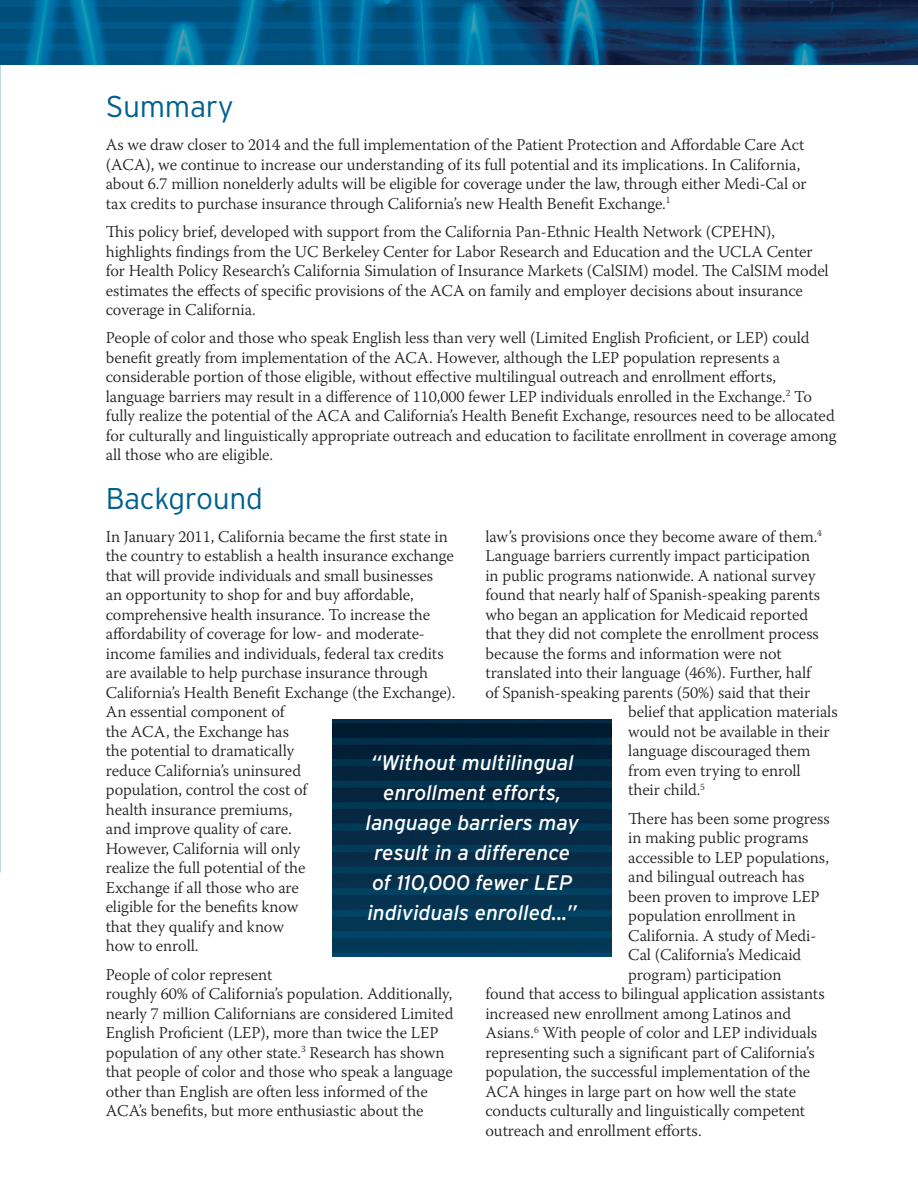
<style>
.page{position:relative;width:918px;height:1188px;background:#fff}
.page>*{position:absolute;margin:0;border:0;box-sizing:border-box;transform-origin:0 0}
.body{font:300 30px "Interstate";letter-spacing:-.01em;color:#00618e}
.body-2{font:italic 21px/30px "Interstate";letter-spacing:-.005em;color:#fff;text-align:center}
.body-3{font:300 16.5px/19.5px "Warnock Pro";letter-spacing:-.005em;color:#231f20}
</style>
<div class="page">
<img style="left:0;top:0;width:918px;height:65px">
<img style="left:333px;top:719px;width:278px;height:237px">
<p class="body" style="left:106px;top:90px;width:129px">Summary</p>
<p class="body-3" style="left:106px;top:135px;width:702px">As we draw closer to 2014 and the full implementation of the Patient Protection and Affordable Care Act (ACA), we continue to increase our understanding of its full potential and its implications. In California, about 6.7 million nonelderly adults will be eligible for coverage under the law, through either Medi-Cal or tax credits to purchase insurance through California’s new Health Benefit Exchange.<sup>1</sup></p>
<p class="body-3" style="left:106px;top:222px;width:724px">This policy brief, developed with support from the California Pan-Ethnic Health Network (CPEHN), highlights findings from the UC Berkeley Center for Labor Research and Education and the UCLA Center for Health Policy Research’s California Simulation of Insurance Markets (CalSIM) model. The CalSIM model estimates the effects of specific provisions of the ACA on family and employer decisions about insurance coverage in California.</p>
<p class="body-3" style="left:106px;top:328px;width:732px">People of color and those who speak English less than very well (Limited English Proficient, or LEP) could benefit greatly from implementation of the ACA. However, although the LEP population represents a considerable portion of those eligible, without effective multilingual outreach and enrollment efforts, language barriers may result in a difference of 110,000 fewer LEP individuals enrolled in the Exchange.<sup>2</sup> To fully realize the potential of the ACA and California’s Health Benefit Exchange, resources need to be allocated for culturally and linguistically appropriate outreach and education to facilitate enrollment in coverage among all those who are eligible.</p>
<p class="body" style="left:106px;top:481px;width:159px">Background</p>
<p class="body-3" style="left:106px;top:526px;width:351px">In January 2011, California became the first state in the country to establish a health insurance exchange that will provide individuals and small businesses<br>an opportunity to shop for and buy affordable, comprehensive health insurance. To increase the affordability of coverage for low- and moderate&shy;income families and individuals, federal tax credits are available to help purchase insurance through California’s Health Benefit Exchange (the Exchange).<br>An essential component of<br>the ACA, the Exchange has<br>the potential to dramatically<br>reduce California’s uninsured<br>population, control the cost of<br>health insurance premiums,<br>and improve quality of care.<br>However, California will only<br>realize the full potential of the<br>Exchange if all those who are<br>eligible for the benefits know<br>that they qualify and know<br>how to enroll.</p>
<p class="body-3" style="left:106px;top:964px;width:349px">People of color represent<br>roughly 60% of California’s population. Additionally, nearly 7 million Californians are considered Limited English Proficient (LEP), more than twice the LEP population of any other state.<sup>3</sup> Research has shown that people of color and those who speak a language other than English are often less informed of the ACA’s benefits, but more enthusiastic about the</p>
<p class="body-3" style="left:485px;top:526px;width:338px">law’s provisions once they become aware of them.<sup>4</sup></p>
<p class="body-3" style="left:485px;top:546px;width:326px">Language barriers currently impact participation</p>
<p class="body-3" style="left:485px;top:565px;width:332px">in public programs nationwide. A national survey</p>
<p class="body-3" style="left:485px;top:585px;width:336px">found that nearly half of Spanish-speaking parents</p>
<p class="body-3" style="left:485px;top:604px;width:324px">who began an application for Medicaid reported</p>
<p class="body-3" style="left:485px;top:624px;width:335px">that they did not complete the enrollment process</p>
<p class="body-3" style="left:485px;top:643px;width:298px">because the forms and information were not</p>
<p class="body-3" style="left:485px;top:663px;width:327px">translated into their language (46%). Further, half</p>
<p class="body-3" style="left:485px;top:682px;width:326px">of Spanish-speaking parents (50%) said that their</p>
<p class="body-3" style="left:628px;top:702px;width:211px">belief that application materials</p>
<p class="body-3" style="left:628px;top:721px;width:203px">would not be available in their</p>
<p class="body-3" style="left:628px;top:741px;width:184px">language discouraged them</p>
<p class="body-3" style="left:628px;top:760px;width:174px">from even trying to enroll</p>
<p class="body-3" style="left:628px;top:780px;width:78px">their child.<sup>5</sup></p>
<p class="body-3" style="left:628px;top:808px;width:203px">There has been some progress</p>
<p class="body-3" style="left:628px;top:828px;width:182px">in making public programs</p>
<p class="body-3" style="left:628px;top:847px;width:202px">accessible to LEP populations,</p>
<p class="body-3" style="left:628px;top:867px;width:178px">and bilingual outreach has</p>
<p class="body-3" style="left:628px;top:886px;width:193px">been proven to improve LEP</p>
<p class="body-3" style="left:628px;top:906px;width:169px">population enrollment in</p>
<p class="body-3" style="left:628px;top:925px;width:190px">California. A study of Medi-</p>
<p class="body-3" style="left:628px;top:945px;width:175px">Cal (California’s Medicaid</p>
<p class="body-3" style="left:628px;top:964px;width:155px">program) participation</p>
<p class="body-3" style="left:485px;top:984px;width:341px">found that access to bilingual application assistants</p>
<p class="body-3" style="left:485px;top:1003px;width:307px">increased new enrollment among Latinos and</p>
<p class="body-3" style="left:485px;top:1023px;width:333px">Asians.<sup>6</sup> With people of color and LEP individuals</p>
<p class="body-3" style="left:485px;top:1042px;width:331px">representing such a significant part of California’s</p>
<p class="body-3" style="left:485px;top:1062px;width:326px">population, the successful implementation of the</p>
<p class="body-3" style="left:485px;top:1081px;width:312px">ACA hinges in large part on how well the state</p>
<p class="body-3" style="left:485px;top:1101px;width:321px">conducts culturally and linguistically competent</p>
<p class="body-3" style="left:485px;top:1120px;width:218px">outreach and enrollment efforts.</p>
<p class="body-2" style="left:366px;top:747px;width:215px">“Without multilingual enrollment efforts, language barriers may result in a difference of 110,000 fewer LEP individuals enrolled...”</p>
</div>
